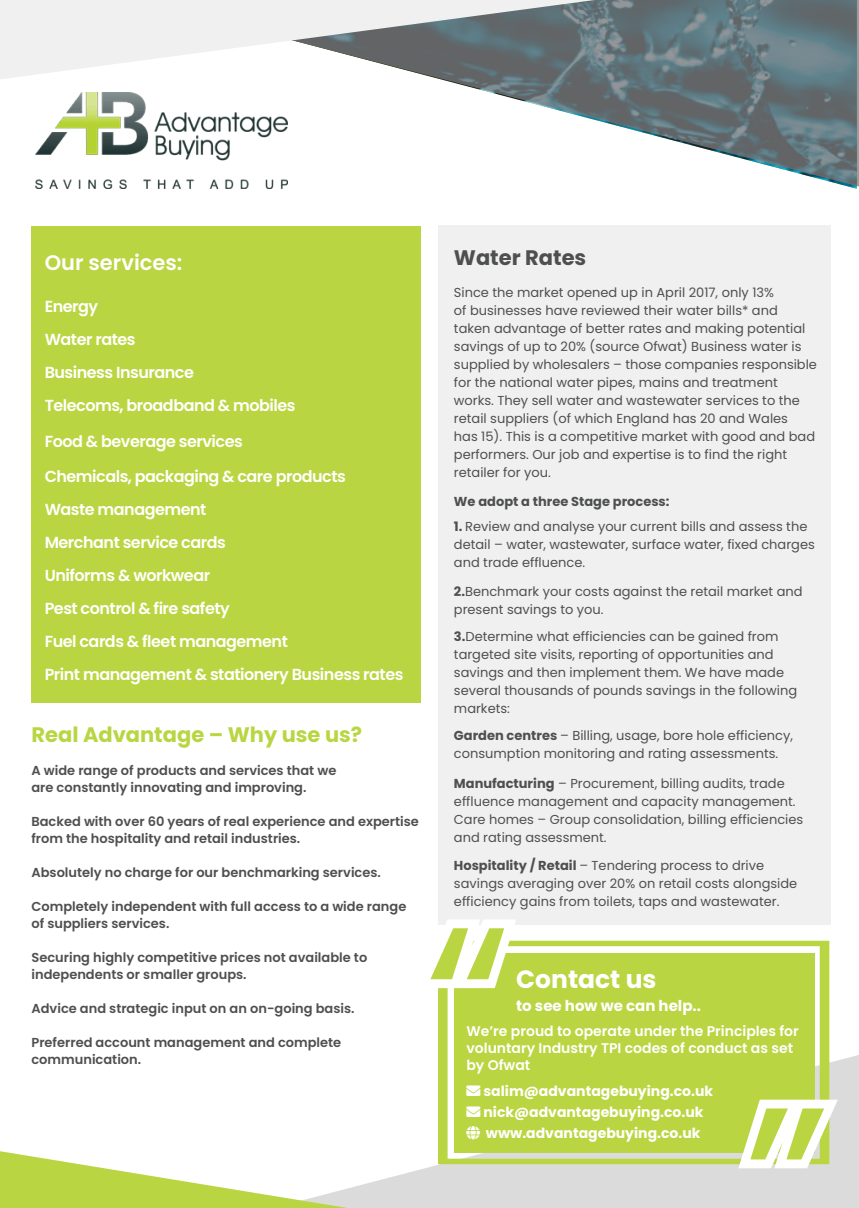
<style>
.page{position:relative;width:859px;height:1208px;background:#fff}
.page>*{position:absolute;margin:0;border:0;box-sizing:border-box;transform-origin:0 0}
.t1{font:700 25px "Poppins";color:#fff}
.t2{font:700 21px "Poppins";color:#b9d642}
.t3{font:600 21px "Poppins";color:#fff}
.t4{font:700 21px "Poppins";color:#4e4f50}
.t5{font:600 16px "Poppins";letter-spacing:-.03em;color:#fff}
.t6{font:700 15px "Poppins";color:#fff}
.t7{font:600 14px/17px "Poppins";color:#fff}
.t8{font:700 14px "Poppins";color:#fff}
.t9{font:13px/18px "Poppins";color:#4e4f50}
.t10{font:600 13px/17px "Poppins";color:#4e4f50}
.t11{font:700 13px "Poppins";color:#4e4f50}
.s1{font-weight:700}
</style>
<div class="page">
<svg style="left:347px;top:1054px;width:512px;height:154px;fill:#dbdbdb"></svg>
<svg style="left:0;top:1151px;width:347px;height:57px"></svg>
<svg style="left:35px;top:0;width:824px;height:189px"></svg>
<div style="left:31px;top:226px;width:390px;height:476px;background:#b9d642"></div>
<div style="left:438px;top:225px;width:392px;height:699px;background:#f0f0f0"></div>
<svg style="left:0;top:0;width:595px;height:79px;fill:#f0f0f0"></svg>
<img style="left:36px;top:92px;width:252px;height:96px">
<svg style="left:438px;top:940px;width:391px;height:224px;background:#bdd84e"></svg>
<svg style="left:430px;top:920px;width:86px;height:68px"></svg>
<svg style="left:738px;top:1099px;width:100px;height:69px"></svg>
<svg style="left:466px;top:1125px;width:14px;height:14px"></svg>
<p class="t3" style="left:45px;top:250px;width:139px">Our services:</p>
<p class="t5" style="left:45px;top:297px;width:55px">Energy</p>
<p class="t5" style="left:45px;top:330px;width:92px">Water rates</p>
<p class="t5" style="left:45px;top:363px;width:151px">Business Insurance</p>
<p class="t5" style="left:45px;top:396px;width:252px">Telecoms, broadband &amp; mobiles</p>
<p class="t5" style="left:45px;top:432px;width:200px">Food &amp; beverage services</p>
<p class="t5" style="left:45px;top:467px;width:303px">Chemicals, packaging &amp; care products</p>
<p class="t5" style="left:45px;top:500px;width:163px">Waste management</p>
<p class="t5" style="left:45px;top:533px;width:183px">Merchant service cards</p>
<p class="t5" style="left:45px;top:566px;width:167px">Uniforms &amp; workwear</p>
<p class="t5" style="left:45px;top:599px;width:187px">Pest control &amp; fire safety</p>
<p class="t5" style="left:45px;top:632px;width:245px">Fuel cards &amp; fleet management</p>
<p class="t5" style="left:45px;top:665px;width:360px">Print management &amp; stationery Business rates</p>
<p class="t2" style="left:31px;top:723px;width:332px">Real Advantage – Why use us?</p>
<p class="t10" style="left:31px;top:762px;width:306px">A wide range of products and services that we</p>
<p class="t10" style="left:31px;top:779px;width:277px">are constantly innovating and improving.</p>
<p class="t10" style="left:31px;top:813px;width:389px">Backed with over 60 years of real experience and expertise from the hospitality and retail industries.</p>
<p class="t10" style="left:31px;top:864px;width:351px">Absolutely no charge for our benchmarking services.</p>
<p class="t10" style="left:31px;top:898px;width:376px">Completely independent with full access to a wide range of suppliers services.</p>
<p class="t10" style="left:31px;top:949px;width:337px">Securing highly competitive prices not available to independents or smaller groups.</p>
<p class="t10" style="left:31px;top:1000px;width:325px">Advice and strategic input on an on-going basis.</p>
<p class="t10" style="left:31px;top:1034px;width:311px">Preferred account management and complete communication.</p>
<p class="t4" style="left:454px;top:245px;width:134px">Water Rates</p>
<p class="t9" style="left:454px;top:283px;width:322px">Since the market opened up in April 2017, only 13%</p>
<p class="t9" style="left:454px;top:301px;width:365px">of businesses have reviewed their water bills* and taken advantage of better rates and making potential savings of up to 20% (source Ofwat) Business water is supplied by wholesalers – those companies responsible for the national water pipes, mains and treatment works. They sell water and wastewater services to the retail suppliers (of which England has 20 and Wales<br>has 15). This is a competitive market with good and bad performers. Our job and expertise is to find the right retailer for you.</p>
<p class="t11" style="left:454px;top:493px;width:217px">We adopt a three Stage process:</p>
<p class="t9" style="left:454px;top:517px;width:362px"><span class="s1">1.</span> Review and analyse your current bills and assess the detail – water, wastewater, surface water, fixed charges and trade effluence.</p>
<p class="t9" style="left:454px;top:582px;width:350px"><span class="s1">2.</span>Benchmark your costs against the retail market and present savings to you.</p>
<p class="t9" style="left:454px;top:627px;width:345px"><span class="s1">3.</span>Determine what efficiencies can be gained from targeted site visits, reporting of opportunities and savings and then implement them. We have made several thousands of pounds savings in the following markets:</p>
<p class="t9" style="left:454px;top:726px;width:341px"><span class="s1">Garden centres</span> – Billing, usage, bore hole efficiency, consumption monitoring and rating assessments.</p>
<p class="t9" style="left:454px;top:774px;width:343px"><span class="s1">Manufacturing</span> – Procurement, billing audits, trade effluence management and capacity management.</p>
<p class="t9" style="left:454px;top:810px;width:351px">Care homes – Group consolidation, billing efficiencies and rating assessment.</p>
<p class="t9" style="left:454px;top:856px;width:345px"><span class="s1">Hospitality / Retail</span> – Tendering process to drive savings averaging over 20% on retail costs alongside efficiency gains from toilets, taps and wastewater.</p>
<p class="t1" style="left:516px;top:964px;width:142px">Contact us</p>
<p class="t7" style="left:466px;top:1022px;width:334px">We’re proud to operate under the Principles for voluntary Industry TPI codes of conduct as set by Ofwat</p>
<p class="t8" style="left:466px;top:1082px;width:248px">→ salim@advantagebuying.co.uk</p>
<p class="t8" style="left:466px;top:1103px;width:239px">→ nick@advantagebuying.co.uk</p>
<p class="t8" style="left:486px;top:1124px;width:216px">www.advantagebuying.co.uk</p>
<p class="t6" style="left:516px;top:997px;width:186px">to see how we can help..</p>
</div>
